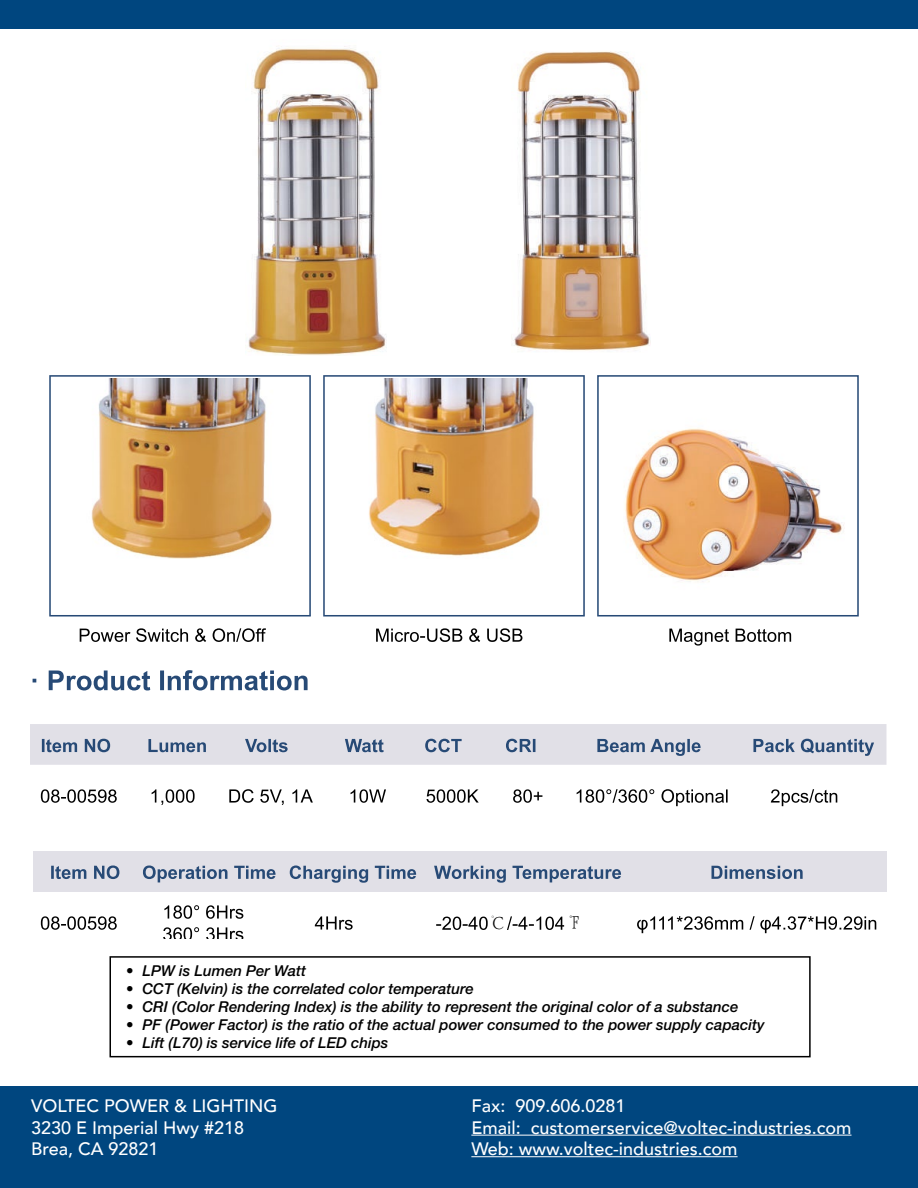
<style>
.page{position:relative;width:918px;height:1188px;background:#fff}
.page>*{position:absolute;margin:0;border:0;box-sizing:border-box;transform-origin:0 0}
.t1{font:18.3px "Adobe Song Std Light G Bpc EUC H";color:#000}
.t2{font:500 18px "Avenir";color:#fff}
.t3{font:italic 500 15px "Helvetica Neue LT Std";color:#000}
</style>
<div class="page">
<svg style="left:49px;top:375px;width:262px;height:242px"></svg>
<svg style="left:323px;top:375px;width:262px;height:242px"></svg>
<svg style="left:33px;top:670px;width:275px;height:21px"></svg>
<svg style="left:41px;top:789px;width:76px;height:14px"></svg>
<svg style="left:41px;top:916px;width:76px;height:14px"></svg>
<svg style="left:152px;top:789px;width:43px;height:16px"></svg>
<svg style="left:351px;top:789px;width:35px;height:14px"></svg>
<svg style="left:426px;top:789px;width:53px;height:14px"></svg>
<svg style="left:513px;top:789px;width:29px;height:14px"></svg>
<svg style="left:229px;top:789px;width:84px;height:16px"></svg>
<svg style="left:80px;top:628px;width:711px;height:18px"></svg>
<div style="left:33px;top:851px;width:853px;height:41px;background:#e1e0e7"></div>
<svg style="left:51px;top:865px;width:68px;height:14px"></svg>
<svg style="left:30px;top:724px;width:856px;height:41px;background:#d1d3dd"></svg>
<svg style="left:143px;top:865px;width:660px;height:18px"></svg>
<svg style="left:164px;top:905px;width:79px;height:14px"></svg>
<svg style="left:163px;top:927px;width:80px;height:12px"></svg>
<svg style="left:577px;top:789px;width:151px;height:17px"></svg>
<svg style="left:637px;top:916px;width:239px;height:17px"></svg>
<svg style="left:771px;top:789px;width:66px;height:17px"></svg>
<svg style="left:436px;top:917px;width:52px;height:13px"></svg>
<svg style="left:507px;top:916px;width:57px;height:14px"></svg>
<svg style="left:315px;top:916px;width:38px;height:14px"></svg>
<img style="left:624px;top:428px;width:220px;height:154px">
<div style="left:597px;top:375px;width:262px;height:242px;border:2px solid #274a76"></div>
<img style="left:513px;top:51px;width:137px;height:300px">
<img style="left:334px;top:379px;width:240px;height:199px">
<img style="left:248px;top:46px;width:139px;height:309px">
<img style="left:58px;top:379px;width:242px;height:194px">
<div style="left:0;top:0;width:918px;height:28px;background:#00467f"></div>
<div style="left:110px;top:956px;width:701px;height:101px;border:2px solid #000"></div>
<div style="left:0;top:1087px;width:918px;height:101px;background:#00467f"></div>
<hr style="left:471px;top:1135px;width:381px;height:1px;background:#fff">
<hr style="left:471px;top:1156px;width:267px;height:1px;background:#fff">
<p class="t1" style="left:489px;top:913px;width:20px">℃</p>
<p class="t1" style="left:565px;top:913px;width:20px">℉</p>
<p class="t3" style="left:126px;top:962px;width:182px">• LPW is Lumen Per Watt</p>
<p class="t3" style="left:126px;top:980px;width:349px">• CCT (Kelvin) is the correlated color temperature</p>
<p class="t3" style="left:126px;top:998px;width:614px">• CRI (Color Rendering Index) is the ability to represent the original color of a substance</p>
<p class="t3" style="left:126px;top:1016px;width:640px">• PF (Power Factor) is the ratio of the actual power consumed to the power supply capacity</p>
<p class="t3" style="left:126px;top:1034px;width:264px">• Lift (L70) is service life of LED chips</p>
<p class="t2" style="left:31px;top:1090px;width:248px">VOLTEC POWER &amp; LIGHTING</p>
<p class="t2" style="left:31px;top:1112px;width:215px">3230 E Imperial Hwy #218</p>
<p class="t2" style="left:31px;top:1134px;width:129px">Brea, CA 92821</p>
<p class="t2" style="left:471px;top:1090px;width:156px">Fax: 909.606.0281</p>
<p class="t2" style="left:471px;top:1112px;width:382px">Email: customerservice@voltec-industries.com</p>
<p class="t2" style="left:471px;top:1134px;width:268px">Web: www.voltec-industries.com</p>
</div>
